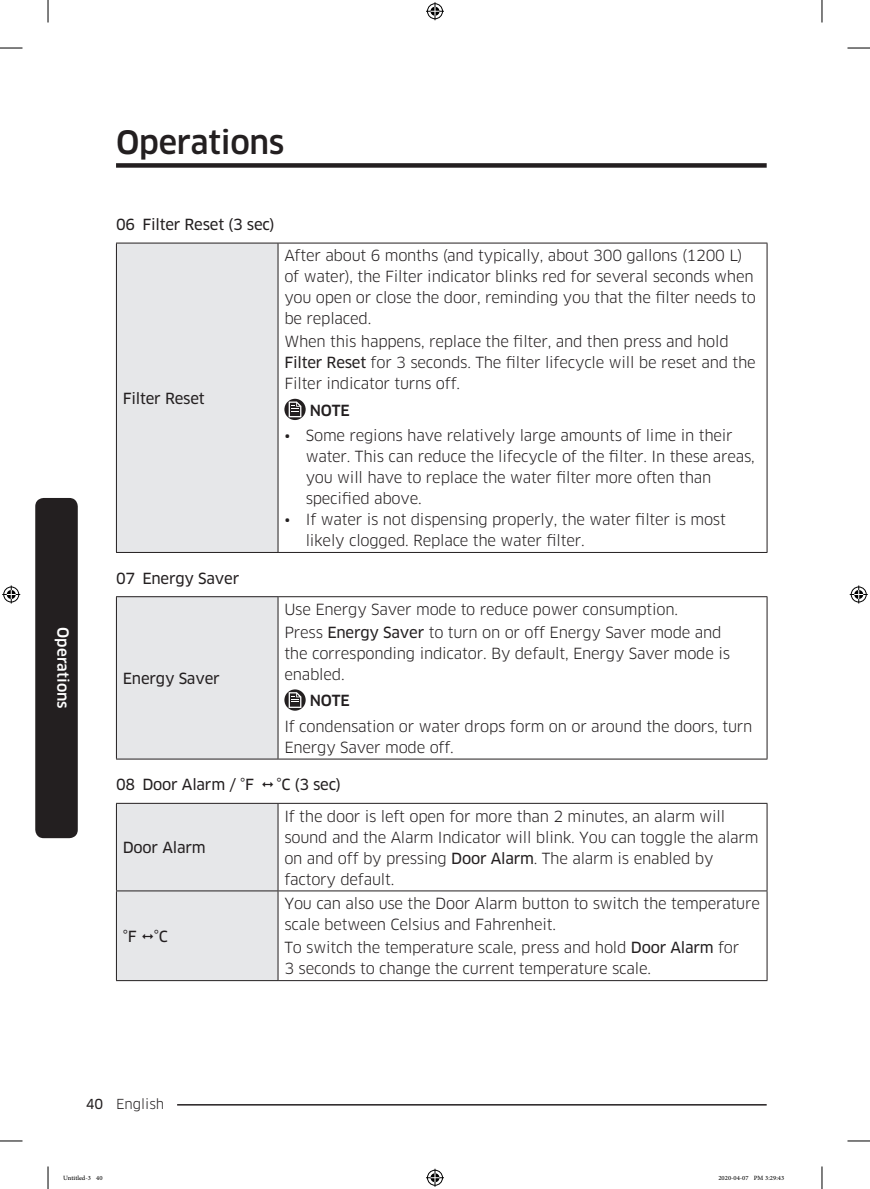
<style>
.page{position:relative;width:870px;height:1189px;background:#fff}
.page>*{position:absolute;margin:0;border:0;box-sizing:border-box;transform-origin:0 0}
.t1{font:500 31.5px "Samsung Clan Pro";letter-spacing:-.01em;color:#231f20}
.t2{font:15px/21px "Samsung Clan Pro";letter-spacing:-.015em;color:#231f20}
.t3{font:15px "Samsung Clan Pro News";letter-spacing:-.015em;color:#231f20}
.Sidebar{font:500 15px "Samsung Clan Pro";color:#fff}
.DL_DT_Icon{font:500 15px "Samsung Clan Pro";letter-spacing:-.015em;color:#231f20}
.t4{font:13.5px "Samsung Clan Pro";color:#231f20}
.t5{font:9px "Adobe Arabic";color:#000}
.s1{font-family:"Samsung Clan Pro News"}
</style>
<div class="page">
<div style="left:116px;top:163px;width:651px;height:5px;background:#231f20"></div>
<hr style="left:116px;top:1104px;width:651px;height:1px;background:#231f20">
<div style="left:103px;top:1096px;width:74px;height:15px;background:#fff"></div>
<div style="left:35px;top:498px;width:43px;height:340px;background:#231f20;border-radius:9px"></div>
<div style="left:116px;top:243px;width:162px;height:309px;background:#e6e7e9"></div>
<hr style="left:116px;top:243px;width:162px;height:1px;background:#231f20">
<hr style="left:116px;top:243px;width:1px;height:309px;background:#231f20">
<hr style="left:278px;top:243px;width:489px;height:1px;background:#231f20">
<hr style="left:278px;top:243px;width:1px;height:309px;background:#231f20">
<hr style="left:767px;top:243px;width:1px;height:309px;background:#231f20">
<hr style="left:116px;top:552px;width:162px;height:1px;background:#231f20">
<hr style="left:278px;top:552px;width:489px;height:1px;background:#231f20">
<svg style="left:284px;top:399px;width:22px;height:21px"></svg>
<svg style="left:289px;top:401px;width:12px;height:16px"></svg>
<div style="left:116px;top:597px;width:162px;height:162px;background:#e6e7e9"></div>
<hr style="left:116px;top:596px;width:162px;height:1px;background:#231f20">
<hr style="left:116px;top:597px;width:1px;height:162px;background:#231f20">
<hr style="left:278px;top:596px;width:489px;height:1px;background:#231f20">
<hr style="left:278px;top:597px;width:1px;height:162px;background:#231f20">
<hr style="left:767px;top:597px;width:1px;height:162px;background:#231f20">
<hr style="left:116px;top:759px;width:162px;height:1px;background:#231f20">
<hr style="left:278px;top:759px;width:489px;height:1px;background:#231f20">
<svg style="left:284px;top:689px;width:22px;height:22px"></svg>
<svg style="left:289px;top:692px;width:12px;height:16px"></svg>
<hr style="left:278px;top:803px;width:489px;height:1px;background:#231f20">
<hr style="left:278px;top:804px;width:1px;height:86px;background:#231f20">
<hr style="left:767px;top:804px;width:1px;height:86px;background:#231f20">
<hr style="left:278px;top:890px;width:489px;height:1px;background:#231f20">
<hr style="left:278px;top:891px;width:1px;height:89px;background:#231f20">
<hr style="left:767px;top:891px;width:1px;height:89px;background:#231f20">
<hr style="left:116px;top:980px;width:162px;height:1px;background:#231f20">
<hr style="left:278px;top:980px;width:489px;height:1px;background:#231f20">
<svg style="left:0;top:48px;width:22px;height:1px"></svg>
<svg style="left:847px;top:48px;width:23px;height:1px"></svg>
<svg style="left:0;top:1141px;width:22px;height:1px"></svg>
<svg style="left:847px;top:1141px;width:23px;height:1px"></svg>
<svg style="left:48px;top:0;width:1px;height:23px"></svg>
<svg style="left:48px;top:1166px;width:1px;height:23px"></svg>
<svg style="left:822px;top:0;width:1px;height:23px"></svg>
<svg style="left:822px;top:1166px;width:1px;height:23px"></svg>
<svg style="left:426px;top:2px;width:18px;height:18px"></svg>
<svg style="left:426px;top:1169px;width:18px;height:18px"></svg>
<svg style="left:2px;top:585px;width:18px;height:18px"></svg>
<svg style="left:850px;top:585px;width:18px;height:18px"></svg>
<div style="left:116px;top:803px;width:162px;height:177px;background:#e6e7e9"></div>
<h1 class="t1" style="left:116px;top:124px;width:170px">Operations</h1>
<p class="Sidebar" style="left:72px;top:627px;width:83px;rotate:90deg">Operations</p>
<h4 class="t3" style="left:116px;top:216px;width:160px">06 Filter Reset (3 sec)</h4>
<p class="t3" style="left:123px;top:389px;width:83px">Filter Reset</p>
<h4 class="t3" style="left:116px;top:569px;width:125px">07 Energy Saver</h4>
<p class="t3" style="left:123px;top:669px;width:98px">Energy Saver</p>
<p class="t2" style="left:284px;top:245px;width:473px">After about 6 months (and typically, about 300 gallons (1200 L) of water), the Filter indicator blinks red for several seconds when you open or close the door, reminding you that the filter needs to be replaced.</p>
<p class="t2" style="left:284px;top:331px;width:473px">When this happens, replace the filter, and then press and hold<br><span class="s1">Filter Reset</span> for 3 seconds. The filter lifecycle will be reset and the<br>Filter indicator turns off.</p>
<p class="DL_DT_Icon" style="left:310px;top:401px;width:41px">NOTE</p>
<p class="t2" style="left:306px;top:425px;width:451px;text-indent:-21px">• Some regions have relatively large amounts of lime in their water. This can reduce the lifecycle of the filter. In these areas, you will have to replace the water filter more often than specified above.</p>
<p class="t2" style="left:306px;top:509px;width:422px;text-indent:-21px">• If water is not dispensing properly, the water filter is most likely clogged. Replace the water filter.</p>
<p class="t2" style="left:284px;top:599px;width:395px">Use Energy Saver mode to reduce power consumption.</p>
<p class="t2" style="left:284px;top:622px;width:447px">Press <span class="s1">Energy Saver</span> to turn on or off Energy Saver mode and the corresponding indicator. By default, Energy Saver mode is enabled.</p>
<p class="DL_DT_Icon" style="left:310px;top:692px;width:41px">NOTE</p>
<p class="t2" style="left:284px;top:716px;width:469px">If condensation or water drops form on or around the doors, turn<br>Energy Saver mode off.</p>
<h4 class="t3" style="left:116px;top:776px;width:139px">08 Door Alarm / °F</h4>
<h4 class="t3" style="left:276px;top:776px;width:66px">°C (3 sec)</h4>
<p class="t3" style="left:123px;top:838px;width:84px">Door Alarm</p>
<p class="t3" style="left:123px;top:927px;width:47px">°F °C</p>
<p class="t2" style="left:284px;top:805px;width:476px">If the door is left open for more than 2 minutes, an alarm will sound and the Alarm Indicator will blink. You can toggle the alarm on and off by pressing <span class="s1">Door Alarm</span>. The alarm is enabled by factory default.</p>
<p class="t2" style="left:284px;top:893px;width:477px">You can also use the Door Alarm button to switch the temperature scale between Celsius and Fahrenheit.</p>
<p class="t2" style="left:284px;top:937px;width:456px">To switch the temperature scale, press and hold <span class="s1">Door Alarm</span> for<br>3 seconds to change the current temperature scale.</p>
<p class="t4" style="left:86px;top:1096px;width:80px"><span class="s1">40</span> English</p>
<p class="t5" style="left:63px;top:1171px;width:41px">Untitled-3 40</p>
<p class="t5" style="left:718px;top:1171px;width:67px">2020-04-07 PM 3:29:43</p>
</div>
